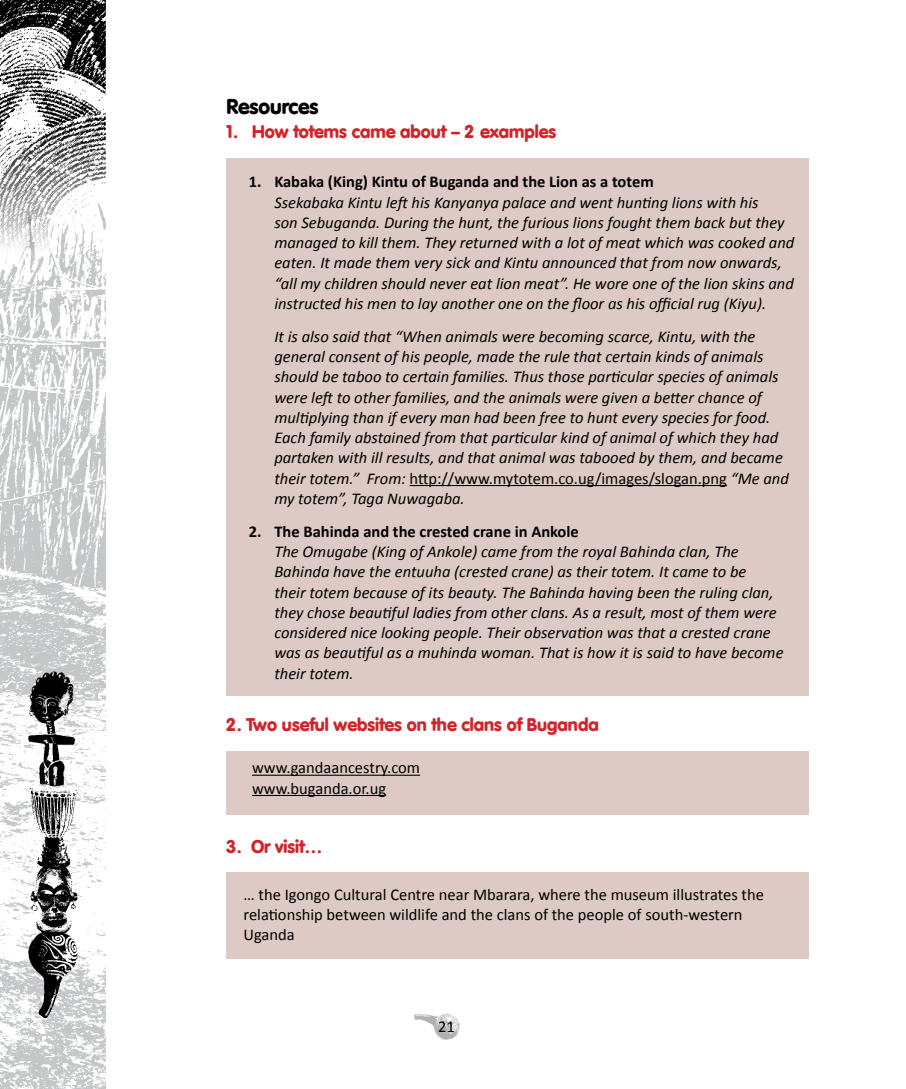
<style>
.page{position:relative;width:906px;height:1089px;background:#fff}
.page>*{position:absolute;margin:0;border:0;box-sizing:border-box;transform-origin:0 0}
.t1{font:700 21px "Vogue";color:#000}
.t2{font:700 18px "Vogue";color:#d2232a}
.t3{font:italic 16.5px/20.2px "Calibri";color:#000}
.t4{font:16.5px/20.2px "Calibri";color:#000}
.t5{font:700 16.5px "Calibri";color:#000}
.s1{font-style:normal}
</style>
<div class="page">
<img style="left:0;top:260px;width:106px;height:829px">
<img style="left:0;top:0;width:106px;height:260px">
<img style="left:26px;top:664px;width:51px;height:117px">
<img style="left:26px;top:781px;width:54px;height:81px">
<img style="left:26px;top:862px;width:54px;height:64px">
<img style="left:26px;top:926px;width:54px;height:93px">
<img style="left:413px;top:1013px;width:47px;height:27px">
<hr style="left:0;top:98px;width:1px;height:50px;background:#ffc2c2">
<div style="left:226px;top:158px;width:583px;height:538px;background:#decac4"></div>
<hr style="left:409px;top:485px;width:318px;height:1px;background:#000">
<div style="left:226px;top:750px;width:583px;height:64px;background:#decac4"></div>
<hr style="left:252px;top:774px;width:168px;height:1px;background:#000">
<hr style="left:252px;top:795px;width:134px;height:1px;background:#000">
<div style="left:226px;top:872px;width:583px;height:86px;background:#decac4"></div>
<p class="t1" style="left:226px;top:94px;width:93px">Resources</p>
<p class="t2" style="left:226px;top:121px;width:331px">1. How totems came about – 2 examples</p>
<p class="t5" style="left:249px;top:171px;width:406px">1. Kabaka (King) Kintu of Buganda and the Lion as a totem</p>
<p class="t3" style="left:274px;top:191px;width:521px">Ssekabaka Kintu left his Kanyanya palace and went hunting lions with his<br>son Sebuganda. During the hunt, the furious lions fought them back but they managed to kill them. They returned with a lot of meat which was cooked and eaten. It made them very sick and Kintu announced that from now onwards, “all my children should never eat lion meat”. He wore one of the lion skins and instructed his men to lay another one on the floor as his official rug (Kiyu).</p>
<p class="t3" style="left:274px;top:325px;width:516px">It is also said that “When animals were becoming scarce, Kintu, with the general consent of his people, made the rule that certain kinds of animals should be taboo to certain families. Thus those particular species of animals were left to other families, and the animals were given a better chance of multiplying than if every man had been free to hunt every species for food.<br>Each family abstained from that particular kind of animal of which they had partaken with ill results, and that animal was tabooed by them, and became their totem.” From: <span class="s1">http://www.mytotem.co.ug/images/slogan.png</span> “Me and my totem”, Taga Nuwagaba.</p>
<p class="t5" style="left:249px;top:521px;width:331px">2. The Bahinda and the crested crane in Ankole</p>
<p class="t3" style="left:274px;top:541px;width:511px">The Omugabe (King of Ankole) came from the royal Bahinda clan, The Bahinda have the entuuha (crested crane) as their totem. It came to be<br>their totem because of its beauty. The Bahinda having been the ruling clan, they chose beautiful ladies from other clans. As a result, most of them were considered nice looking people. Their observation was that a crested crane was as beautiful as a muhinda woman. That is how it is said to have become their totem.</p>
<p class="t2" style="left:226px;top:714px;width:374px">2. Two useful websites on the clans of Buganda</p>
<p class="t4" style="left:252px;top:757px;width:170px">www.gandaancestry.com www.buganda.or.ug</p>
<p class="t2" style="left:226px;top:835px;width:97px">3. Or visit…</p>
<p class="t4" style="left:243px;top:884px;width:522px">… the Igongo Cultural Centre near Mbarara, where the museum illustrates the relationship between wildlife and the clans of the people of south-western<br>Uganda</p>
<p class="t4" style="left:438px;top:1016px;width:18px">21</p>
</div>
